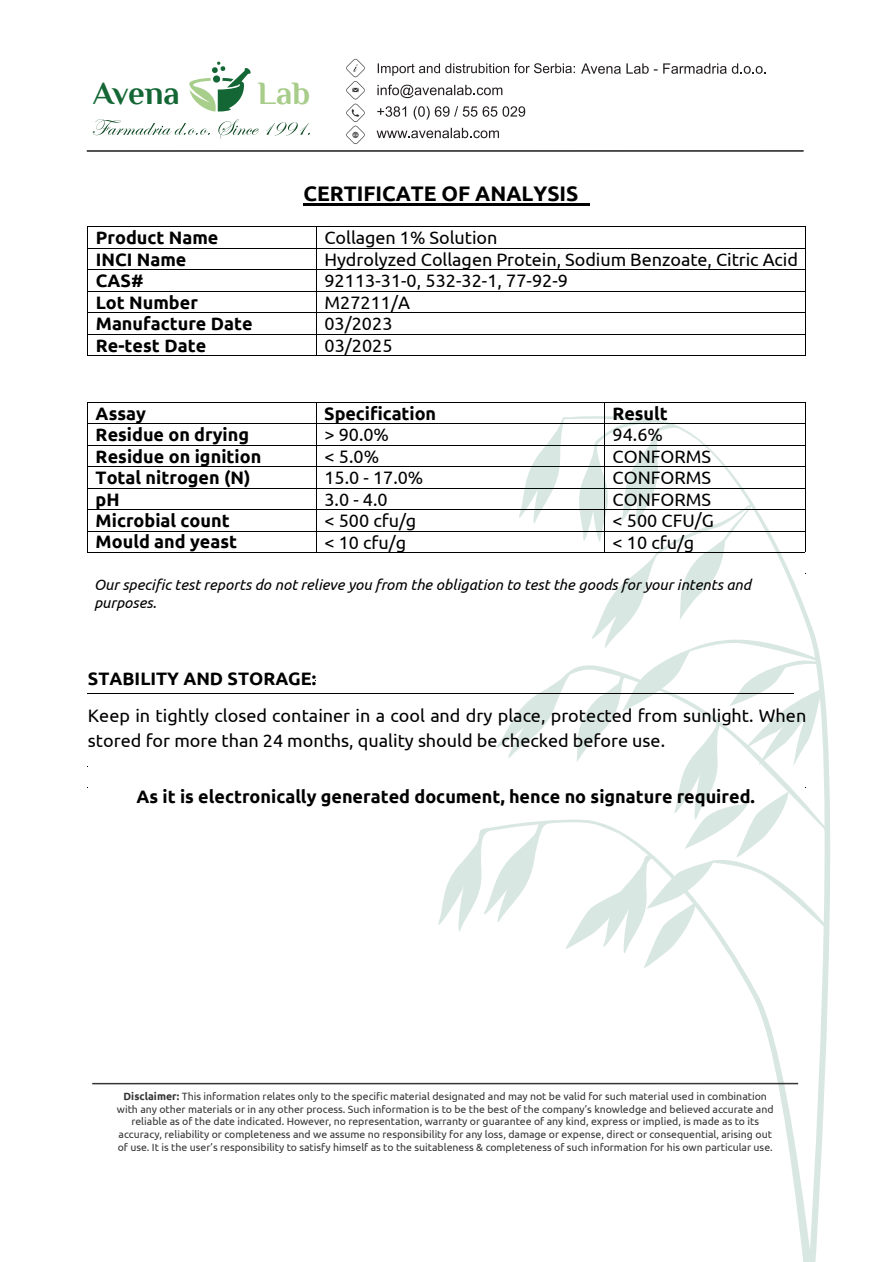
<style>
.page{position:relative;width:893px;height:1262px;background:#fff}
.page>*{position:absolute;margin:0;border:0;box-sizing:border-box;transform-origin:0 0}
.t1{font:700 32.55px "Philosopher";letter-spacing:-.005em;color:#146735}
.t2{font:700 32.55px "Philosopher";color:#a8cd8a}
.t3{font:700 21px "Ubuntu";color:#000}
.t4{font:18px/21.5px "Ubuntu";color:#000}
.t5{font:700 18px/21.5px "Ubuntu";color:#000}
.t6{font:italic 15px/18px "Ubuntu";color:#000}
.t7{font:10.5px/12.6px "Ubuntu";color:#353535;text-align:center}
.s1{font-weight:700}
</style>
<div class="page">
<hr style="left:88px;top:402px;width:228px;height:1px;background:#000">
<hr style="left:316px;top:402px;width:489px;height:1px;background:#000">
<hr style="left:88px;top:423px;width:228px;height:1px;background:#000">
<hr style="left:316px;top:423px;width:489px;height:1px;background:#000">
<hr style="left:88px;top:445px;width:228px;height:1px;background:#000">
<hr style="left:316px;top:445px;width:489px;height:1px;background:#000">
<hr style="left:88px;top:466px;width:228px;height:1px;background:#000">
<hr style="left:316px;top:466px;width:489px;height:1px;background:#000">
<hr style="left:88px;top:488px;width:228px;height:1px;background:#000">
<hr style="left:316px;top:488px;width:489px;height:1px;background:#000">
<hr style="left:303px;top:203px;width:286px;height:2px;background:#000">
<hr style="left:88px;top:227px;width:228px;height:1px;background:#000">
<hr style="left:317px;top:227px;width:488px;height:1px;background:#000">
<hr style="left:88px;top:248px;width:228px;height:1px;background:#000">
<hr style="left:317px;top:248px;width:488px;height:1px;background:#000">
<hr style="left:88px;top:269px;width:228px;height:1px;background:#000">
<hr style="left:317px;top:269px;width:488px;height:1px;background:#000">
<hr style="left:88px;top:291px;width:228px;height:1px;background:#000">
<hr style="left:317px;top:291px;width:488px;height:1px;background:#000">
<hr style="left:88px;top:312px;width:228px;height:1px;background:#000">
<hr style="left:317px;top:312px;width:488px;height:1px;background:#000">
<hr style="left:88px;top:334px;width:228px;height:1px;background:#000">
<hr style="left:317px;top:334px;width:488px;height:1px;background:#000">
<svg style="left:87px;top:227px;width:1px;height:129px"></svg>
<hr style="left:88px;top:355px;width:228px;height:1px;background:#000">
<svg style="left:316px;top:227px;width:1px;height:129px"></svg>
<hr style="left:317px;top:355px;width:488px;height:1px;background:#000">
<svg style="left:805px;top:227px;width:1px;height:129px"></svg>
<svg style="left:811px;top:747px;width:19px;height:514px"></svg>
<svg style="left:479px;top:972px;width:332px;height:289px"></svg>
<hr style="left:92px;top:1082px;width:706px;height:2px;background:#353535">
<hr style="left:87px;top:150px;width:716px;height:2px;background:#353535">
<svg style="left:581px;top:63px;width:39px;height:11px"></svg>
<svg style="left:626px;top:63px;width:31px;height:11px"></svg>
<svg style="left:663px;top:63px;width:102px;height:11px"></svg>
<svg style="left:377px;top:85px;width:125px;height:13px"></svg>
<svg style="left:377px;top:106px;width:29px;height:11px"></svg>
<svg style="left:413px;top:106px;width:16px;height:14px"></svg>
<svg style="left:435px;top:106px;width:90px;height:11px"></svg>
<svg style="left:376px;top:128px;width:123px;height:10px"></svg>
<svg style="left:189px;top:61px;width:62px;height:50px"></svg>
<svg style="left:377px;top:63px;width:198px;height:13px"></svg>
<svg style="left:346px;top:59px;width:18px;height:85px"></svg>
<svg style="left:93px;top:119px;width:117px;height:16px"></svg>
<svg style="left:218px;top:119px;width:41px;height:20px"></svg>
<svg style="left:266px;top:122px;width:44px;height:14px"></svg>
<hr style="left:88px;top:693px;width:705px;height:1px;background:#000">
<hr style="left:88px;top:509px;width:228px;height:1px;background:#000">
<hr style="left:316px;top:509px;width:489px;height:1px;background:#000">
<hr style="left:88px;top:531px;width:228px;height:1px;background:#000">
<hr style="left:316px;top:531px;width:489px;height:1px;background:#000">
<svg style="left:87px;top:402px;width:1px;height:151px"></svg>
<hr style="left:88px;top:552px;width:228px;height:1px;background:#000">
<svg style="left:316px;top:403px;width:1px;height:149px"></svg>
<hr style="left:316px;top:552px;width:489px;height:1px;background:#000">
<svg style="left:438px;top:402px;width:387px;height:570px"></svg>
<h1 class="t1" style="left:93px;top:76px;width:88px">Avena</h1>
<h1 class="t2" style="left:257px;top:76px;width:54px">Lab</h1>
<h2 class="t3" style="left:303px;top:181px;width:276px">CERTIFICATE OF ANALYSIS</h2>
<h3 class="t5" style="left:96px;top:227px;width:124px">Product Name</h3>
<h3 class="t4" style="left:324px;top:226px;width:174px">Collagen 1% Solution</h3>
<h3 class="t5" style="left:96px;top:248px;width:92px">INCI Name</h3>
<h3 class="t4" style="left:324px;top:248px;width:475px">Hydrolyzed Collagen Protein, Sodium Benzoate, Citric Acid</h3>
<h3 class="t5" style="left:96px;top:270px;width:49px">CAS#</h3>
<h3 class="t4" style="left:324px;top:269px;width:245px">92113-31-0, 532-32-1, 77-92-9</h3>
<h3 class="t5" style="left:96px;top:291px;width:104px">Lot Number</h3>
<h3 class="t4" style="left:324px;top:291px;width:87px">M27211/A</h3>
<h3 class="t5" style="left:96px;top:313px;width:158px">Manufacture Date</h3>
<h3 class="t4" style="left:324px;top:312px;width:70px">03/2023</h3>
<h3 class="t5" style="left:96px;top:334px;width:112px">Re-test Date</h3>
<h3 class="t4" style="left:324px;top:334px;width:70px">03/2025</h3>
<h3 class="t5" style="left:96px;top:402px;width:52px">Assay</h3>
<h3 class="t5" style="left:324px;top:402px;width:113px">Specification</h3>
<h3 class="t5" style="left:96px;top:423px;width:167px">Residue on drying<br>Residue on ignition<br>Total nitrogen (N)</h3>
<h3 class="t5" style="left:612px;top:402px;width:57px">Result</h3>
<h3 class="t4" style="left:324px;top:423px;width:100px">&gt; 90.0%<br>&lt; 5.0%<br>15.0 - 17.0%</h3>
<h3 class="t4" style="left:612px;top:423px;width:100px">94.6%<br>CONFORMS<br>CONFORMS</h3>
<h3 class="t5" style="left:96px;top:488px;width:136px">pH<br>Microbial count</h3>
<h3 class="t4" style="left:324px;top:488px;width:93px">3.0 - 4.0<br>&lt; 500 cfu/g</h3>
<h3 class="t4" style="left:612px;top:488px;width:103px">CONFORMS &lt; 500 CFU/G</h3>
<h3 class="t5" style="left:96px;top:531px;width:143px">Mould and yeast</h3>
<h3 class="t4" style="left:324px;top:531px;width:83px">&lt; 10 cfu/g</h3>
<h3 class="t4" style="left:612px;top:531px;width:83px">&lt; 10 cfu/g</h3>
<h3 class="t6" style="left:94px;top:575px;width:658px">Our specific test reports do not relieve you from the obligation to test the goods for your intents and purposes.</h3>
<h3 class="t5" style="left:88px;top:668px;width:230px">STABILITY AND STORAGE:</h3>
<h3 class="t4" style="left:88px;top:702px;width:720px;line-height:25.3px">Keep in tightly closed container in a cool and dry place, protected from sunlight. When stored for more than 24 months, quality should be checked before use.</h3>
<h3 class="t5" style="left:136px;top:785px;width:620px">As it is electronically generated document, hence no signature required.</h3>
<p class="t7" style="left:117px;top:1089px;width:658px"><span class="s1">Disclaimer:</span> This information relates only to the specific material designated and may not be valid for such material used in combination with any other materials or in any other process. Such information is to be the best of the company’s knowledge and believed accurate and reliable as of the date indicated. However, no representation, warranty or guarantee of any kind, express or implied, is made as to its accuracy, reliability or completeness and we assume no responsibility for any loss, damage or expense, direct or consequential, arising out of use. It is the user’s responsibility to satisfy himself as to the suitableness &amp; completeness of such information for his own particular use.</p>
</div>
